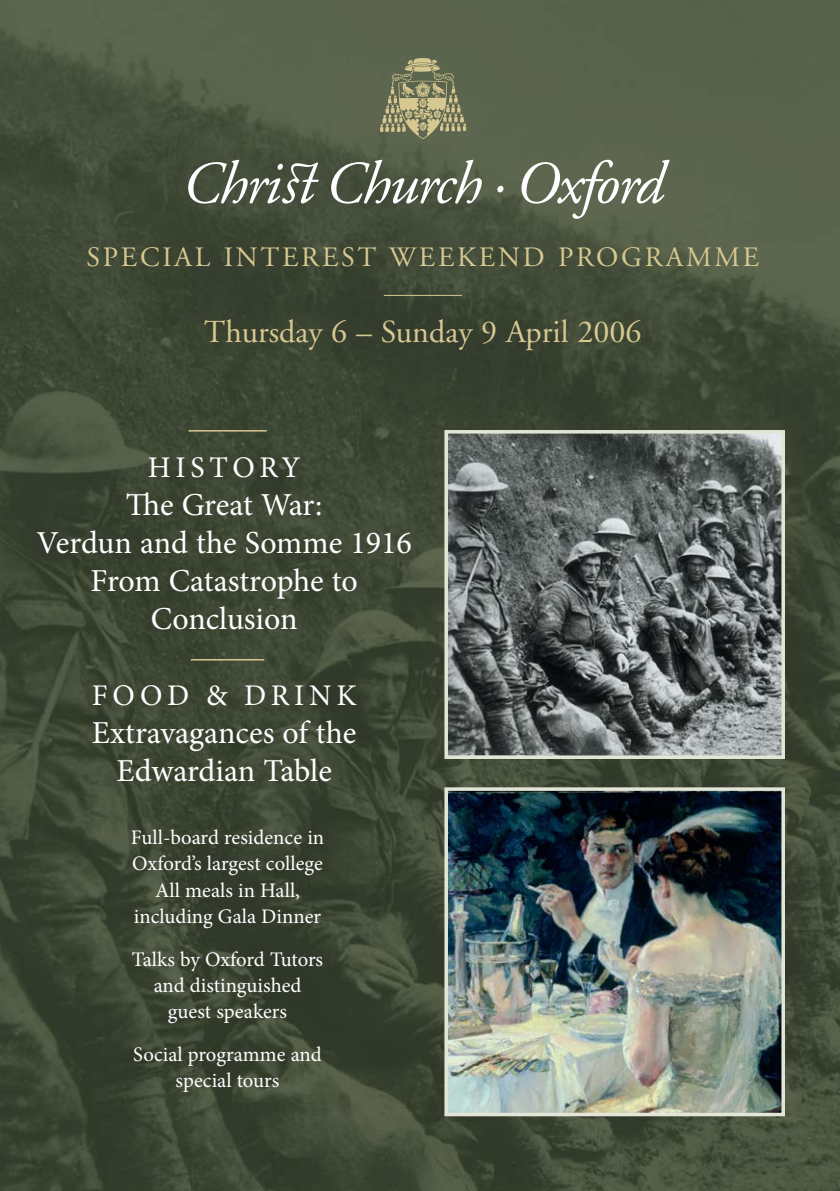
<style>
.page{position:relative;width:840px;height:1191px;background:#fff}
.page>*{position:absolute;margin:0;border:0;box-sizing:border-box;transform-origin:0 0}
.t1{font:italic 60px "Adobe Garamond";letter-spacing:-.03em;color:#fff}
.t2{font:32px/38px "Minion Pro";color:#fff;text-align:center}
.t3{font:32px "Adobe Garamond";color:#d7c892}
.t4{font:30px "Minion Pro";letter-spacing:.16em;color:#fff}
.t5{font:28px "Adobe Garamond";letter-spacing:.1em;color:#d7c892}
.t6{font:20.6px/26px "Minion Pro";color:#fff;text-align:center}
.s1{font-family:"Adobe Garamond Alt"}
</style>
<div class="page">
<img style="left:0;top:0;width:839px;height:1191px">
<img style="left:449px;top:435px;width:330px;height:319px">
<div style="left:444px;top:430px;width:340px;height:329px;border:4px solid #e3e5d7"></div>
<img style="left:449px;top:792px;width:330px;height:319px">
<div style="left:444px;top:787px;width:340px;height:329px;border:4px solid #e3e5d7"></div>
<img style="left:378px;top:55px;width:89px;height:86px">
<hr style="left:383px;top:295px;width:78px;height:1px;background:#d7c892">
<hr style="left:188px;top:430px;width:78px;height:1px;background:#d7c892">
<hr style="left:191px;top:659px;width:73px;height:1px;background:#d7c892">
<h1 class="t1" style="left:182px;top:159px;width:483px">Chri<span class="s1">-</span> Church .Oxford</h1>
<h3 class="t5" style="left:86px;top:246px;width:673px">SPECIAL INTEREST WEEKEND PROGRAMME</h3>
<h2 class="t3" style="left:204px;top:319px;width:438px">Thursday 6 – Sunday 9 April 2006</h2>
<h3 class="t4" style="left:148px;top:455px;width:154px">HISTORY</h3>
<h2 class="t2" style="left:37px;top:488px;width:376px">The Great War:<br>Verdun and the Somme 1916<br>From Catastrophe to<br>Conclusion</h2>
<h3 class="t4" style="left:92px;top:683px;width:266px">FOOD &amp; DRINK</h3>
<h2 class="t2" style="left:92px;top:716px;width:266px">Extravagances of the<br>Edwardian Table</h2>
<p class="t6" style="left:131px;top:826px;width:195px">Full-board residence in<br>Oxford’s largest college<br>All meals in Hall, including Gala Dinner</p>
<p class="t6" style="left:132px;top:947px;width:193px">Talks by Oxford Tutors and distinguished guest speakers</p>
<p class="t6" style="left:133px;top:1042px;width:190px">Social programme and special tours</p>
</div>
